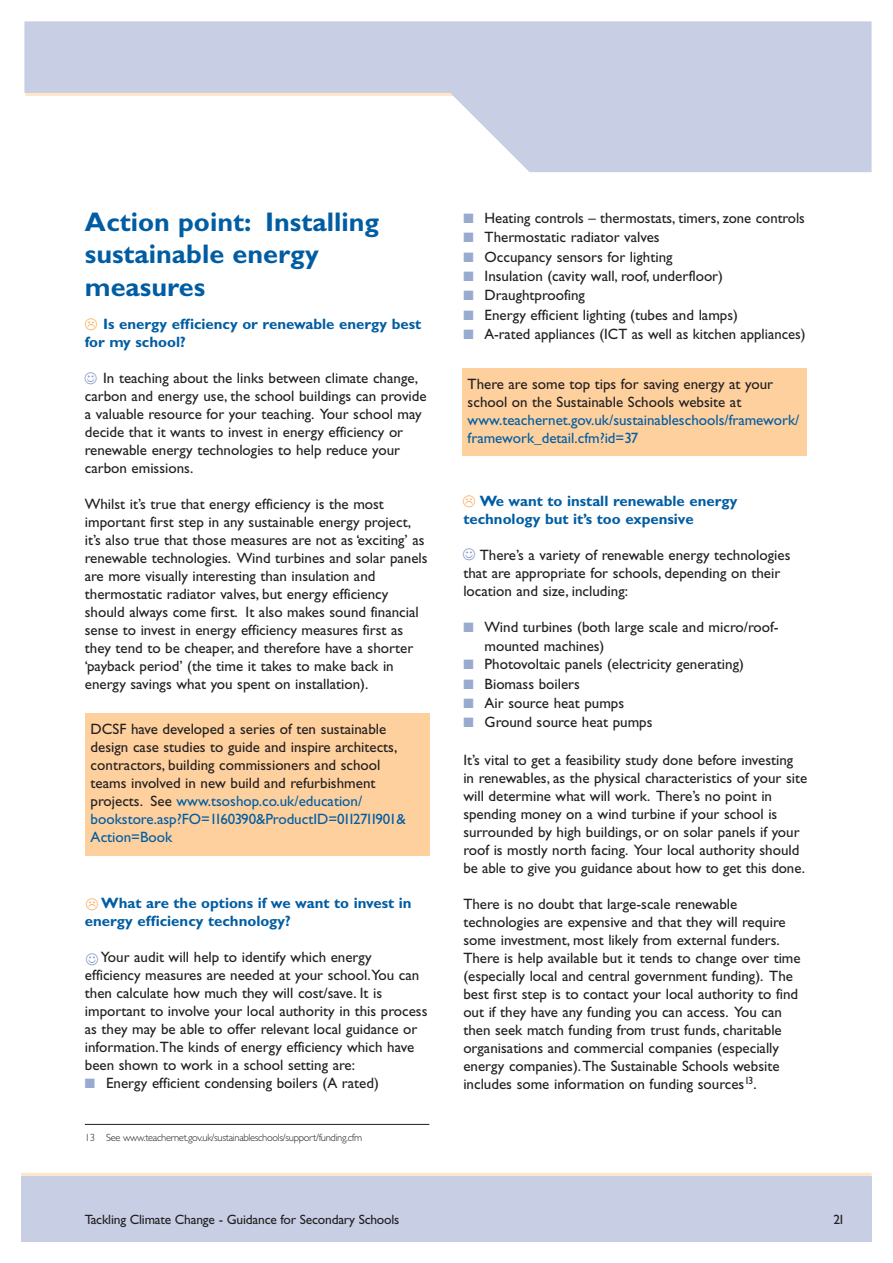
<style>
.page{position:relative;width:893px;height:1263px;background:#fff}
.page>*{position:absolute;margin:0;border:0;box-sizing:border-box;transform-origin:0 0}
.t1{font:700 27px/32.4px "Gill Sans";color:#005da3}
.t2{font:15px/18px "Gill Sans";color:#231f20}
.t3{font:700 15px/18px "Gill Sans";color:#005da3}
.t4{font:15px/18px "Gill Sans";color:#005da3}
.t5{font:13.5px "Gill Sans";letter-spacing:-.015em;color:#231f20}
.t6{font:300 10.5px "Gill Sans";letter-spacing:-.03em;color:#231f20}
.s1{color:#8399c7}
.s2{color:#005da3}
.s3{color:#99aad1}
</style>
<div class="page">
<svg style="left:24px;top:21px;width:847px;height:151px;fill:#c8cfe5"></svg>
<hr style="left:21px;top:1173px;width:850px;height:4px;background:#ffe5ca">
<div style="left:21px;top:1176px;width:850px;height:66px;background:#c8cfe5"></div>
<div style="left:462px;top:368px;width:344px;height:88px;background:#fed09e"></div>
<hr style="left:85px;top:1124px;width:344px;height:1px;background:#231f20">
<div style="left:85px;top:714px;width:344px;height:142px;background:#fed09e"></div>
<h1 class="t1" style="left:85px;top:209px;width:296px">Action point: Installing sustainable energy measures</h1>
<p class="t3" style="left:85px;top:316px;width:338px;text-indent:18px">Is energy efficiency or renewable energy best for my school?</p>
<p class="t2" style="left:84px;top:370px;width:344px"><span class="s1">☺</span> In teaching about the links between climate change, carbon and energy use, the school buildings can provide a valuable resource for your teaching. Your school may decide that it wants to invest in energy efficiency or renewable energy technologies to help reduce your carbon emissions.</p>
<p class="t2" style="left:85px;top:496px;width:344px">Whilst it’s true that energy efficiency is the most important first step in any sustainable energy project, it’s also true that those measures are not as ‘exciting’ as renewable technologies. Wind turbines and solar panels are more visually interesting than insulation and thermostatic radiator valves, but energy efficiency should always come first. It also makes sound financial sense to invest in energy efficiency measures first as they tend to be cheaper, and therefore have a shorter ‘payback period’ (the time it takes to make back in energy savings what you spent on installation).</p>
<p class="t2" style="left:91px;top:722px;width:317px">DCSF have developed a series of ten sustainable design case studies to guide and inspire architects, contractors, building commissioners and school teams involved in new build and refurbishment projects. See <span class="s2">www.tsoshop.co.uk/education/ bookstore.asp?FO=1160390&amp;ProductID=0112711901&amp; Action=Book</span></p>
<p class="t3" style="left:85px;top:896px;width:328px;text-indent:16px">What are the options if we want to invest in energy efficiency technology?</p>
<p class="t2" style="left:85px;top:950px;width:344px;text-indent:16px">Your audit will help to identify which energy efficiency measures are needed at your school.You can then calculate how much they will cost/save. It is important to involve your local authority in this process as they may be able to offer relevant local guidance or information.The kinds of energy efficiency which have been shown to work in a school setting are:</p>
<p class="t2" style="left:85px;top:1076px;width:296px"><span class="s3">■</span> Energy efficient condensing boilers (A rated)</p>
<p class="t6" style="left:85px;top:1134px;width:279px">13 See www.teachernet.gov.uk/sustainableschools/support/funding.cfm</p>
<p class="t2" style="left:463px;top:211px;width:343px"><span class="s3">■</span> Heating controls – thermostats, timers, zone controls</p>
<p class="t2" style="left:463px;top:230px;width:198px"><span class="s3">■</span> Thermostatic radiator valves</p>
<p class="t2" style="left:463px;top:249px;width:211px"><span class="s3">■</span> Occupancy sensors for lighting</p>
<p class="t2" style="left:463px;top:269px;width:261px"><span class="s3">■</span> Insulation (cavity wall, roof, underfloor)</p>
<p class="t2" style="left:463px;top:288px;width:123px"><span class="s3">■</span> Draughtproofing</p>
<p class="t2" style="left:463px;top:307px;width:276px"><span class="s3">■</span> Energy efficient lighting (tubes and lamps)</p>
<p class="t2" style="left:463px;top:327px;width:344px"><span class="s3">■</span> A-rated appliances (ICT as well as kitchen appliances)</p>
<p class="t2" style="left:468px;top:377px;width:307px">There are some top tips for saving energy at your school on the Sustainable Schools website at</p>
<p class="t4" style="left:468px;top:413px;width:333px">www.teachernet.gov.uk/sustainableschools/framework/ framework_detail.cfm?id=37</p>
<p class="t3" style="left:463px;top:494px;width:276px;text-indent:16px">We want to install renewable energy technology but it’s too expensive</p>
<p class="t2" style="left:462px;top:548px;width:329px"><span class="s1">☺</span> There’s a variety of renewable energy technologies that are appropriate for schools, depending on their location and size, including:</p>
<p class="t2" style="left:485px;top:619px;width:295px;line-height:19.4px;text-indent:-21px"><span class="s3">■</span> Wind turbines (both large scale and micro/roof&shy;mounted machines)</p>
<p class="t2" style="left:463px;top:657px;width:282px"><span class="s3">■</span> Photovoltaic panels (electricity generating)</p>
<p class="t2" style="left:463px;top:676px;width:118px"><span class="s3">■</span> Biomass boilers</p>
<p class="t2" style="left:463px;top:696px;width:162px"><span class="s3">■</span> Air source heat pumps</p>
<p class="t2" style="left:463px;top:715px;width:191px"><span class="s3">■</span> Ground source heat pumps</p>
<p class="t2" style="left:463px;top:752px;width:345px">It’s vital to get a feasibility study done before investing in renewables, as the physical characteristics of your site will determine what will work. There’s no point in spending money on a wind turbine if your school is surrounded by high buildings, or on solar panels if your roof is mostly north facing. Your local authority should be able to give you guidance about how to get this done.</p>
<p class="t2" style="left:463px;top:896px;width:339px">There is no doubt that large-scale renewable technologies are expensive and that they will require some investment, most likely from external funders.<br>There is help available but it tends to change over time (especially local and central government funding). The best first step is to contact your local authority to find out if they have any funding you can access. You can then seek match funding from trust funds, charitable organisations and commercial companies (especially energy companies).The Sustainable Schools website includes some information on funding sources<sup>13</sup>.</p>
<p class="t5" style="left:85px;top:1214px;width:316px">Tackling Climate Change - Guidance for Secondary Schools</p>
<p class="t5" style="left:833px;top:1214px;width:13px">21</p>
</div>
